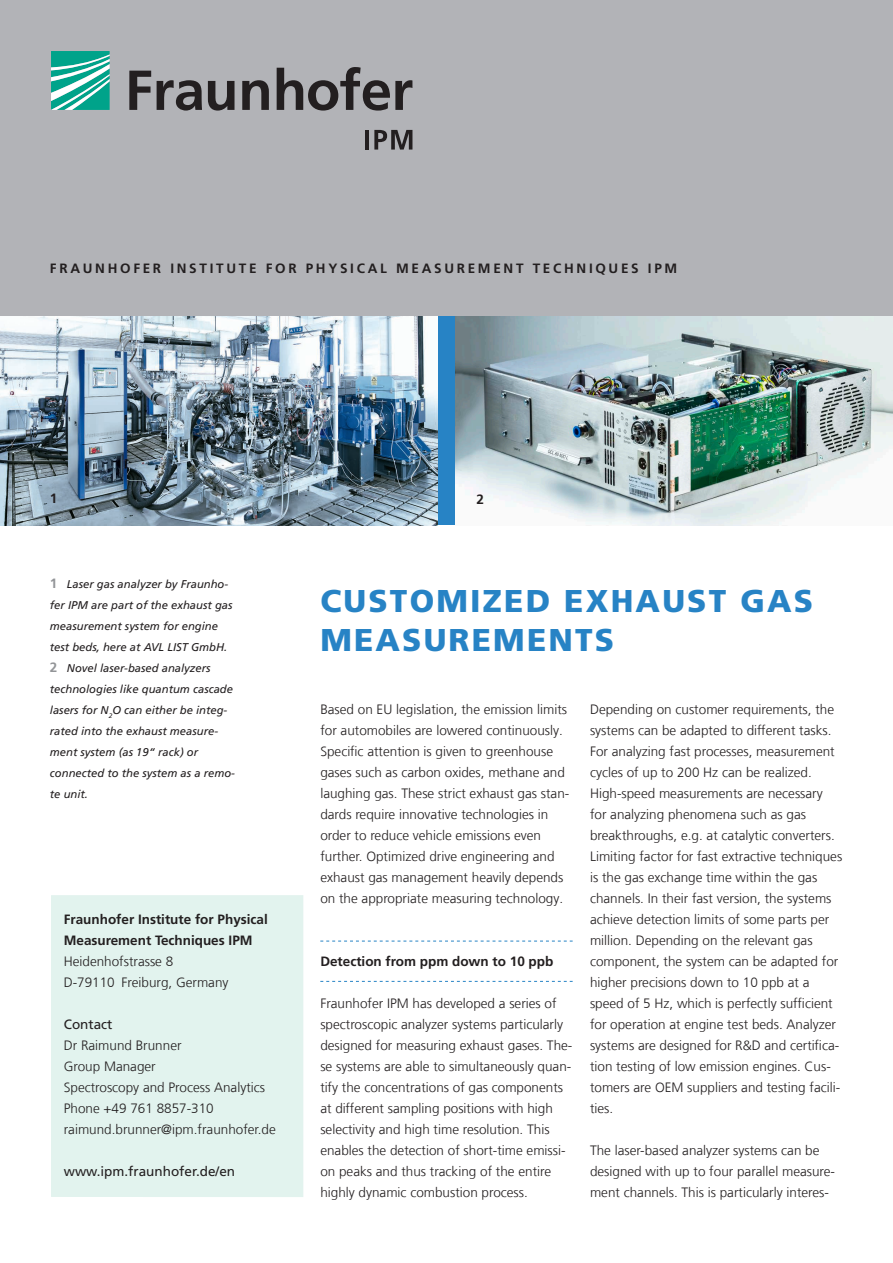
<style>
.page{position:relative;width:893px;height:1263px;background:#fff}
.page>*{position:absolute;margin:0;border:0;box-sizing:border-box;transform-origin:0 0}
.t1{font:900 31.5px/39px "Frutiger LT Com";letter-spacing:.07em;color:#2783c5}
.t2{font:300 13.5px/21px "Frutiger LT Com";color:#231f20}
.t3{font:700 13.5px/21px "Frutiger LT Com";color:#231f20}
.t4{font:700 13.5px "Frutiger LT Com";letter-spacing:.2em;color:#231f20}
.t5{font:13.5px "Frutiger LT Com";color:#231f20}
.t6{font:italic 11.25px/21px "Frutiger LT Com";color:#231f20}
.s1{font-weight:700;font-style:normal;font-size:13.5px;color:#939598}
</style>
<div class="page">
<img style="left:0;top:315px;width:438px;height:210px">
<img style="left:455px;top:315px;width:438px;height:210px">
<div style="left:0;top:0;width:893px;height:315px;background:#b2b3b7"></div>
<div style="left:51px;top:895px;width:252px;height:302px;background:#e2f3ee"></div>
<svg style="left:51px;top:51px;width:59px;height:59px;background:#4bbcab"></svg>
<svg style="left:129px;top:67px;width:283px;height:44px"></svg>
<hr style="left:365px;top:130px;width:4px;height:20px;background:#231f20">
<svg style="left:374px;top:130px;width:38px;height:20px"></svg>
<svg style="left:320px;top:941px;width:253px;height:1px"></svg>
<svg style="left:320px;top:981px;width:253px;height:1px"></svg>
<p class="t4" style="left:50px;top:260px;width:629px">FRAUNHOFER INSTITUTE FOR PHYSICAL MEASUREMENT TECHNIQUES IPM</p>
<p class="t3" style="left:50px;top:488px;width:9px">1</p>
<p class="t3" style="left:476px;top:489px;width:9px">2</p>
<p class="t6" style="left:50px;top:574px;width:187px"><span class="s1">1</span> Laser gas analyzer by Fraunho&shy;fer IPM are part of the exhaust gas measurement system for engine test beds, here at AVL LIST GmbH.<br><span class="s1">2</span> Novel laser-based analyzers technologies like quantum cascade lasers for N<sub>2</sub>O can either be integ&shy;rated into the exhaust measure&shy;ment system (as 19“ rack) or connected to the system as a remo&shy;te unit.</p>
<h1 class="t1" style="left:320px;top:581px;width:494px">CUSTOMIZED EXHAUST GAS<br>MEASUREMENTS</h1>
<p class="t2" style="left:320px;top:699px;width:251px">Based on EU legislation, the emission limits for automobiles are lowered continuously.<br>Specific attention is given to greenhouse gases such as carbon oxides, methane and laughing gas. These strict exhaust gas stan&shy;dards require innovative technologies in order to reduce vehicle emissions even further. Optimized drive engineering and exhaust gas management heavily depends on the appropriate measuring technology.</p>
<p class="t2" style="left:590px;top:699px;width:254px">Depending on customer requirements, the systems can be adapted to different tasks.<br>For analyzing fast processes, measurement cycles of up to 200 Hz can be realized.<br>High-speed measurements are necessary for analyzing phenomena such as gas breakthroughs, e.g. at catalytic converters.<br>Limiting factor for fast extractive techniques is the gas exchange time within the gas channels. In their fast version, the systems achieve detection limits of some parts per million. Depending on the relevant gas component, the system can be adapted for higher precisions down to 10 ppb at a speed of 5 Hz, which is perfectly sufficient for operation at engine test beds. Analyzer systems are designed for R&amp;D and certifica&shy;tion testing of low emission engines. Cus&shy;tomers are OEM suppliers and testing facili&shy;ties.</p>
<p class="t2" style="left:590px;top:1140px;width:247px">The laser-based analyzer systems can be designed with up to four parallel measure&shy;ment channels. This is particularly interes-</p>
<p class="t3" style="left:64px;top:909px;width:206px">Fraunhofer Institute for Physical<br>Measurement Techniques IPM</p>
<p class="t2" style="left:64px;top:951px;width:166px">Heidenhofstrasse 8<br>D-79110 Freiburg, Germany</p>
<p class="t5" style="left:64px;top:1016px;width:50px">Contact</p>
<p class="t2" style="left:64px;top:1035px;width:214px">Dr Raimund Brunner<br>Group Manager<br>Spectroscopy and Process Analytics<br>Phone +49 761 8857-310 raimund.brunner@ipm.fraunhofer.de</p>
<p class="t5" style="left:64px;top:1163px;width:173px">www.ipm.fraunhofer.de/en</p>
<p class="t3" style="left:320px;top:951px;width:235px">Detection from ppm down to 10 ppb</p>
<p class="t2" style="left:320px;top:993px;width:254px">Fraunhofer IPM has developed a series of spectroscopic analyzer systems particularly designed for measuring exhaust gases. The&shy;se systems are able to simultaneously quan&shy;tify the concentrations of gas components at different sampling positions with high selectivity and high time resolution. This enables the detection of short-time emissi&shy;on peaks and thus tracking of the entire highly dynamic combustion process.</p>
</div>
